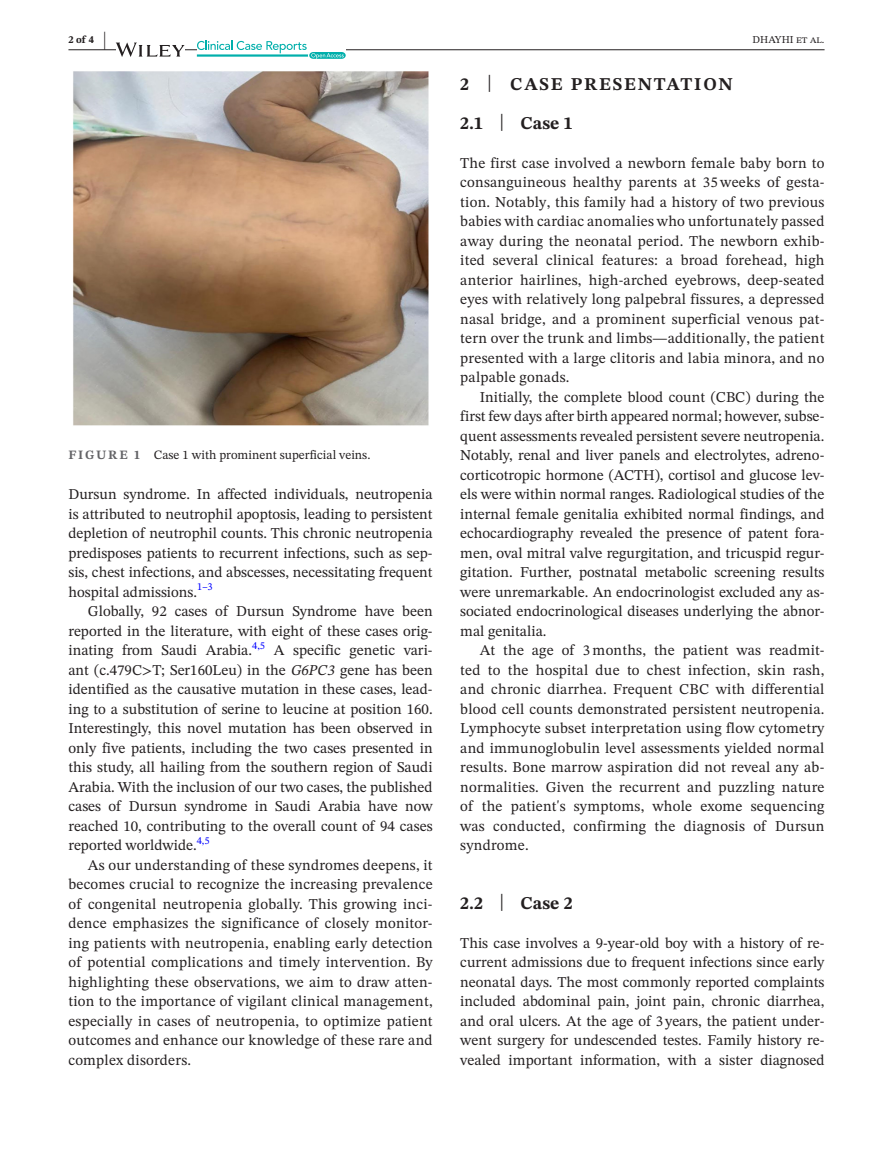
<style>
.page{position:relative;width:893px;height:1174px;background:#fff}
.page>*{position:absolute;margin:0;border:0;box-sizing:border-box;transform-origin:0 0}
.t1{font:700 18px/39px "STIX Two Text";letter-spacing:.1em;color:#231f20}
.t2{font:15px/19.5px "STIX Two Text";color:#231f20;text-align:justify}
.t3{font:12.75px "STIX Two Text";color:#231f20}
.t4{font:10.5px "STIX Two Text";color:#231f20}
.t5{font:10.5px "STIX Two Text";color:#00f}
.t6{font:700 10.5px "STIX Two Text";color:#231f20}
.s1{font-size:21px}
.s2{font-weight:700;color:#636366}
.s3{font-family:"STIX"}
.s4{font-style:italic}
.s5{font-weight:400;font-size:23.7px}
</style>
<div class="page">
<hr style="left:68px;top:49px;width:756px;height:1px;background:#231f20">
<svg style="left:116px;top:43px;width:69px;height:14px"></svg>
<svg style="left:197px;top:41px;width:149px;height:18px"></svg>
<img style="left:73px;top:71px;width:356px;height:355px">
<p class="t6" style="left:68px;top:32px;width:39px">2 of 4 <span class="s1">|</span></p>
<p class="t4" style="left:752px;top:32px;width:73px">DHAYHI et al.</p>
<p class="t3" style="left:68px;top:445px;width:303px"><span class="s2">FIGURE 1</span> Case 1 with prominent superficial veins.</p>
<p class="t2" style="left:68px;top:484px;width:366px">Dursun syndrome. In affected individuals, neutropenia is attributed to neutrophil apoptosis, leading to persistent depletion of neutrophil counts. This chronic neutropenia predisposes patients to recurrent infections, such as sep&shy;sis, chest infections, and abscesses, necessitating frequent hospital admissions.</p>
<p class="t5" style="left:197px;top:579px;width:17px">1–3</p>
<p class="t2" style="left:68px;top:601px;width:366px;text-indent:20px">Globally, 92 cases of Dursun Syndrome have been reported in the literature, with eight of these cases orig&shy;inating from Saudi Arabia.</p>
<p class="t5" style="left:252px;top:637px;width:14px">4,5</p>
<p class="t2" style="left:68px;top:640px;width:366px;text-indent:205px">A specific genetic vari&shy;ant (c.479C<span class="s3">&gt;</span>T; Ser160Leu) in the <span class="s4">G6PC3</span> gene has been identified as the causative mutation in these cases, lead&shy;ing to a substitution of serine to leucine at position 160.<br>Interestingly, this novel mutation has been observed in only five patients, including the two cases presented in this study, all hailing from the southern region of Saudi Arabia. With the inclusion of our two cases, the published cases of Dursun syndrome in Saudi Arabia have now reached 10, contributing to the overall count of 94 cases reported worldwide.</p>
<p class="t5" style="left:197px;top:832px;width:14px">4,5</p>
<p class="t2" style="left:68px;top:855px;width:366px;text-indent:20px">As our understanding of these syndromes deepens, it becomes crucial to recognize the increasing prevalence of congenital neutropenia globally. This growing inci&shy;dence emphasizes the significance of closely monitor&shy;ing patients with neutropenia, enabling early detection of potential complications and timely intervention. By highlighting these observations, we aim to draw atten&shy;tion to the importance of vigilant clinical management, especially in cases of neutropenia, to optimize patient outcomes and enhance our knowledge of these rare and complex disorders.</p>
<p class="t1" style="left:460px;top:65px;width:274px">2 <span class="s5">|</span> CASE PRESENTATION<br>2.1 <span class="s5">|</span> Case 1</p>
<p class="t2" style="left:460px;top:153px;width:366px">The first case involved a newborn female baby born to consanguineous healthy parents at 35 weeks of gesta&shy;tion. Notably, this family had a history of two previous babies with cardiac anomalies who unfortunately passed away during the neonatal period. The newborn exhib&shy;ited several clinical features: a broad forehead, high anterior hairlines, high-arched eyebrows, deep-seated eyes with relatively long palpebral fissures, a depressed nasal bridge, and a prominent superficial venous pat&shy;tern over the trunk and limbs—additionally, the patient presented with a large clitoris and labia minora, and no palpable gonads.</p>
<p class="t2" style="left:460px;top:387px;width:366px;text-indent:20px">Initially, the complete blood count (CBC) during the first few days after birth appeared normal; however, subse&shy;quent assessments revealed persistent severe neutropenia.<br>Notably, renal and liver panels and electrolytes, adreno&shy;corticotropic hormone (ACTH), cortisol and glucose lev&shy;els were within normal ranges. Radiological studies of the internal female genitalia exhibited normal findings, and echocardiography revealed the presence of patent fora&shy;men, oval mitral valve regurgitation, and tricuspid regur&shy;gitation. Further, postnatal metabolic screening results were unremarkable. An endocrinologist excluded any as&shy;sociated endocrinological diseases underlying the abnor&shy;mal genitalia.</p>
<p class="t2" style="left:460px;top:640px;width:366px;text-indent:20px">At the age of 3 months, the patient was readmit&shy;ted to the hospital due to chest infection, skin rash, and chronic diarrhea. Frequent CBC with differential blood cell counts demonstrated persistent neutropenia.<br>Lymphocyte subset interpretation using flow cytometry and immunoglobulin level assessments yielded normal results. Bone marrow aspiration did not reveal any ab&shy;normalities. Given the recurrent and puzzling nature of the patient's symptoms, whole exome sequencing was conducted, confirming the diagnosis of Dursun syndrome.</p>
<p class="t1" style="left:460px;top:884px;width:114px">2.2 <span class="s5">|</span> Case 2</p>
<p class="t2" style="left:460px;top:933px;width:366px">This case involves a 9-year-old boy with a history of re&shy;current admissions due to frequent infections since early neonatal days. The most commonly reported complaints included abdominal pain, joint pain, chronic diarrhea, and oral ulcers. At the age of 3years, the patient under&shy;went surgery for undescended testes. Family history re&shy;vealed important information, with a sister diagnosed</p>
</div>
